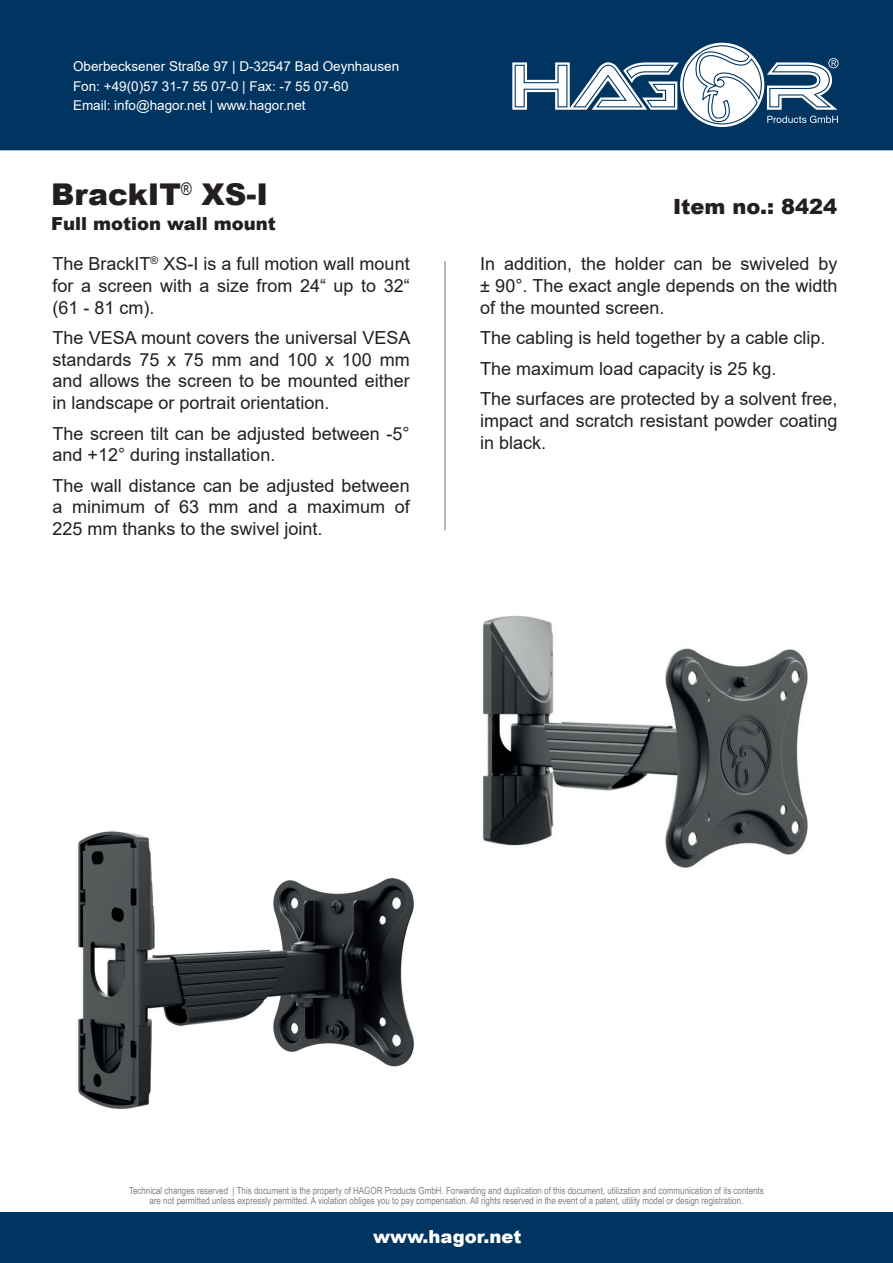
<style>
.page{position:relative;width:893px;height:1263px;background:#fff}
.page>*{position:absolute;margin:0;border:0;box-sizing:border-box;transform-origin:0 0}
.t1{font:900 30px "Arial";color:#231f20}
.t2{font:900 21px "Arial";color:#231f20}
.t3{font:18px/21.6px "Arial";color:#231f20;text-align:justify}
.t4{font:900 18px "Arial";color:#231f20}
.t5{font:900 18px "Arial";color:#fff}
.t6{font:13.5px/19.5px "Arial";color:#fff}
.t7{font:9.75px/10.5px "Arial Narrow";color:#808285;text-align:center}
</style>
<div class="page">
<hr style="left:444px;top:261px;width:2px;height:269px;background:#9d9fa2">
<img style="left:482px;top:615px;width:326px;height:253px">
<img style="left:78px;top:831px;width:336px;height:278px">
<div style="left:0;top:1213px;width:893px;height:50px;background:#003562"></div>
<div style="left:0;top:0;width:893px;height:150px;background:#003562"></div>
<svg style="left:502px;top:39px;width:358px;height:93px"></svg>
<p class="t6" style="left:73px;top:57px;width:328px">Oberbecksener Straße 97 | D-32547 Bad Oeynhausen<br>Fon: +49(0)57 31-7 55 07-0 | Fax: -7 55 07-60<br>Email: info@hagor.net | www.hagor.net</p>
<h1 class="t1" style="left:51px;top:172px;width:219px">BrackIT<sup>®</sup> XS-I</h1>
<p class="t4" style="left:51px;top:211px;width:226px">Full motion wall mount</p>
<p class="t3" style="left:53px;top:253px;width:359px">The BrackIT<sup>®</sup> XS-I is a full motion wall mount for a screen with a size from 24“ up to 32“ (61 - 81 cm).</p>
<p class="t3" style="left:53px;top:327px;width:360px">The VESA mount covers the universal VESA standards 75 x 75 mm and 100 x 100 mm and allows the screen to be mounted either in landscape or portrait orientation.</p>
<p class="t3" style="left:53px;top:422px;width:359px">The screen tilt can be adjusted between -5° and +12° during installation.</p>
<p class="t3" style="left:53px;top:475px;width:359px">The wall distance can be adjusted between a minimum of 63 mm and a maximum of 225 mm thanks to the swivel joint.</p>
<p class="t2" style="left:673px;top:191px;width:166px">Item no.: 8424</p>
<p class="t3" style="left:480px;top:253px;width:359px">In addition, the holder can be swiveled by ± 90°. The exact angle depends on the width of the mounted screen.</p>
<p class="t3" style="left:480px;top:322px;width:359px;line-height:30.6px;text-align:left">The cabling is held together by a cable clip.<br>The maximum load capacity is 25 kg.<br>The surfaces are protected by a solvent free,</p>
<p class="t3" style="left:480px;top:410px;width:359px">impact and scratch resistant powder coating in black.</p>
<p class="t7" style="left:129px;top:1184px;width:636px">Technical changes reserved | This document is the property of HAGOR Products GmbH. Forwarding and duplication of this document, utilization and communication of its contents are not permitted unless expressly permitted. A violation obliges you to pay compensation. All rights reserved in the event of a patent, utility model or design registration.</p>
<p class="t5" style="left:373px;top:1223px;width:150px">www.hagor.net</p>
</div>
